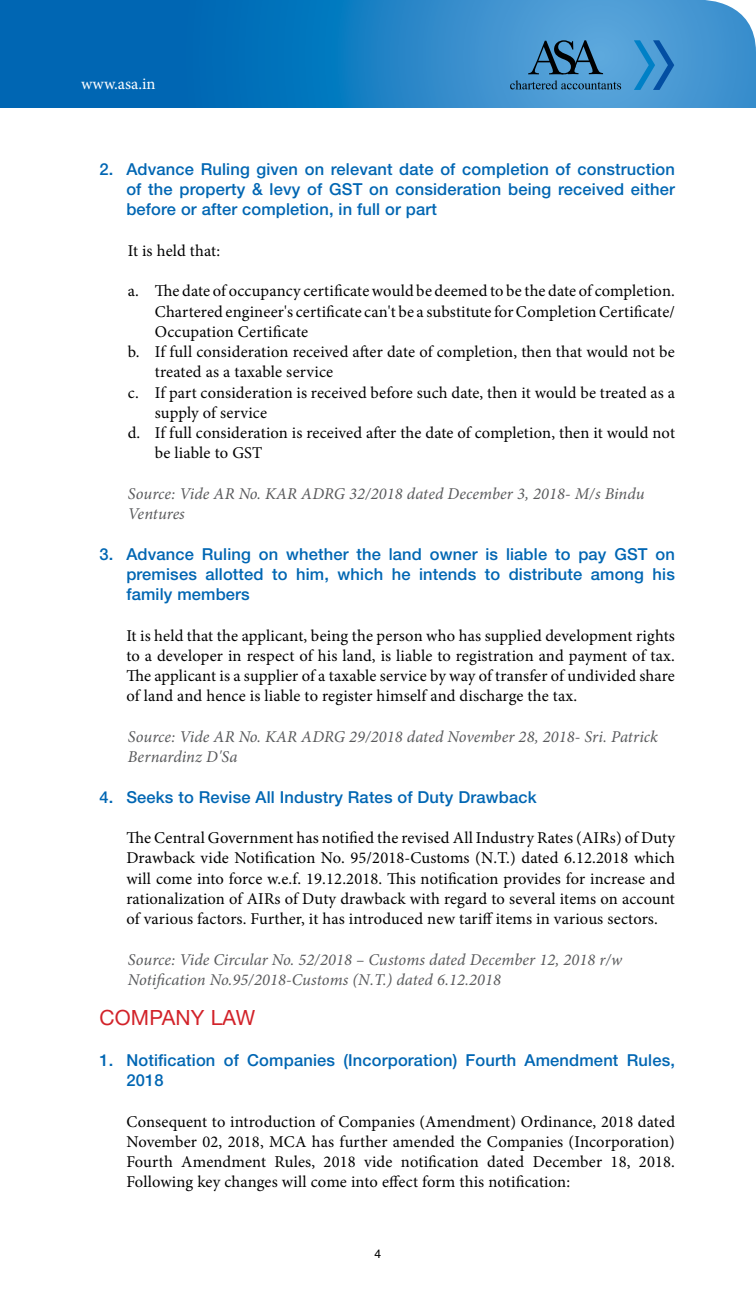
<style>
.page{position:relative;width:756px;height:1296px;background:#fff}
.page>*{position:absolute;margin:0;border:0;box-sizing:border-box;transform-origin:0 0}
.t1{font:21px "Helvetica Neue";letter-spacing:.01em;color:#d2232a}
.t2{font:16.5px/20.2px "Minion Pro";letter-spacing:.01em;color:#000;text-align:justify}
.t3{font:500 16.5px/20.2px "Helvetica Neue";letter-spacing:.01em;color:#0066b3;text-align:justify}
.t4{font:italic 16.5px/20.2px "Minion Pro";letter-spacing:.005em;color:#58595b}
.t5{font:16.5px "Minion Pro";letter-spacing:.005em;color:#fff}
.t6{font:12px "Helvetica";color:#000}
</style>
<div class="page">
<svg style="left:0;top:0;width:756px;height:108px;background:#207fc3"></svg>
<svg style="left:634px;top:40px;width:40px;height:50px;background:#378ccb"></svg>
<svg style="left:510px;top:80px;width:111px;height:9px"></svg>
<svg style="left:528px;top:40px;width:75px;height:34px;background:#3c739a"></svg>
<p class="t5" style="left:81px;top:73px;width:76px">www.asa.in</p>
<p class="t3" style="left:126px;top:159px;width:550px;text-indent:-27px">2. Advance Ruling given on relevant date of completion of construction of the property &amp; levy of GST on consideration being received either before or after completion, in full or part</p>
<p class="t2" style="left:128px;top:241px;width:94px">It is held that:</p>
<p class="t2" style="left:128px;top:281px;width:549px">a. The date of occupancy certificate would be deemed to be the date of completion.</p>
<p class="t2" style="left:155px;top:301px;width:522px">Chartered engineer's certificate can't be a substitute for Completion Certificate/</p>
<p class="t2" style="left:155px;top:322px;width:155px">Occupation Certificate</p>
<p class="t2" style="left:128px;top:342px;width:549px">b. If full consideration received after date of completion, then that would not be</p>
<p class="t2" style="left:155px;top:362px;width:180px">treated as a taxable service</p>
<p class="t2" style="left:128px;top:382px;width:549px">c. If part consideration is received before such date, then it would be treated as a</p>
<p class="t2" style="left:155px;top:403px;width:114px">supply of service</p>
<p class="t2" style="left:128px;top:423px;width:549px">d. If full consideration is received after the date of completion, then it would not</p>
<p class="t2" style="left:155px;top:443px;width:109px">be liable to GST</p>
<p class="t4" style="left:128px;top:483px;width:518px">Source: Vide AR No. KAR ADRG 32/2018 dated December 3, 2018- M/s Bindu<br>Ventures</p>
<p class="t3" style="left:126px;top:543px;width:550px;text-indent:-27px">3. Advance Ruling on whether the land owner is liable to pay GST on premises allotted to him, which he intends to distribute among his family members</p>
<p class="t2" style="left:126px;top:625px;width:550px">It is held that the applicant, being the person who has supplied development rights to a developer in respect of his land, is liable to registration and payment of tax.<br>The applicant is a supplier of a taxable service by way of transfer of undivided share of land and hence is liable to register himself and discharge the tax.</p>
<p class="t4" style="left:128px;top:726px;width:532px">Source: Vide AR No. KAR ADRG 29/2018 dated November 28, 2018- Sri. Patrick<br>Bernardinz D'Sa</p>
<p class="t3" style="left:99px;top:786px;width:439px">4. Seeks to Revise All Industry Rates of Duty Drawback</p>
<p class="t2" style="left:126px;top:828px;width:550px">The Central Government has notified the revised All Industry Rates (AIRs) of Duty Drawback vide Notification No. 95/2018-Customs (N.T.) dated 6.12.2018 which will come into force w.e.f. 19.12.2018. This notification provides for increase and rationalization of AIRs of Duty drawback with regard to several items on account of various factors. Further, it has introduced new tariff items in various sectors.</p>
<p class="t4" style="left:128px;top:949px;width:496px">Source: Vide Circular No. 52/2018 – Customs dated December 12, 2018 r/w<br>Notification No.95/2018-Customs (N.T.) dated 6.12.2018</p>
<p class="t1" style="left:99px;top:1005px;width:158px">COMPANY LAW</p>
<p class="t3" style="left:126px;top:1050px;width:550px;text-indent:-27px">1. Notification of Companies (Incorporation) Fourth Amendment Rules,<br>2018</p>
<p class="t2" style="left:126px;top:1111px;width:550px">Consequent to introduction of Companies (Amendment) Ordinance, 2018 dated November 02, 2018, MCA has further amended the Companies (Incorporation)<br>Fourth Amendment Rules, 2018 vide notification dated December 18, 2018.<br>Following key changes will come into effect form this notification:</p>
<p class="t6" style="left:375px;top:1247px;width:8px">4</p>
</div>
